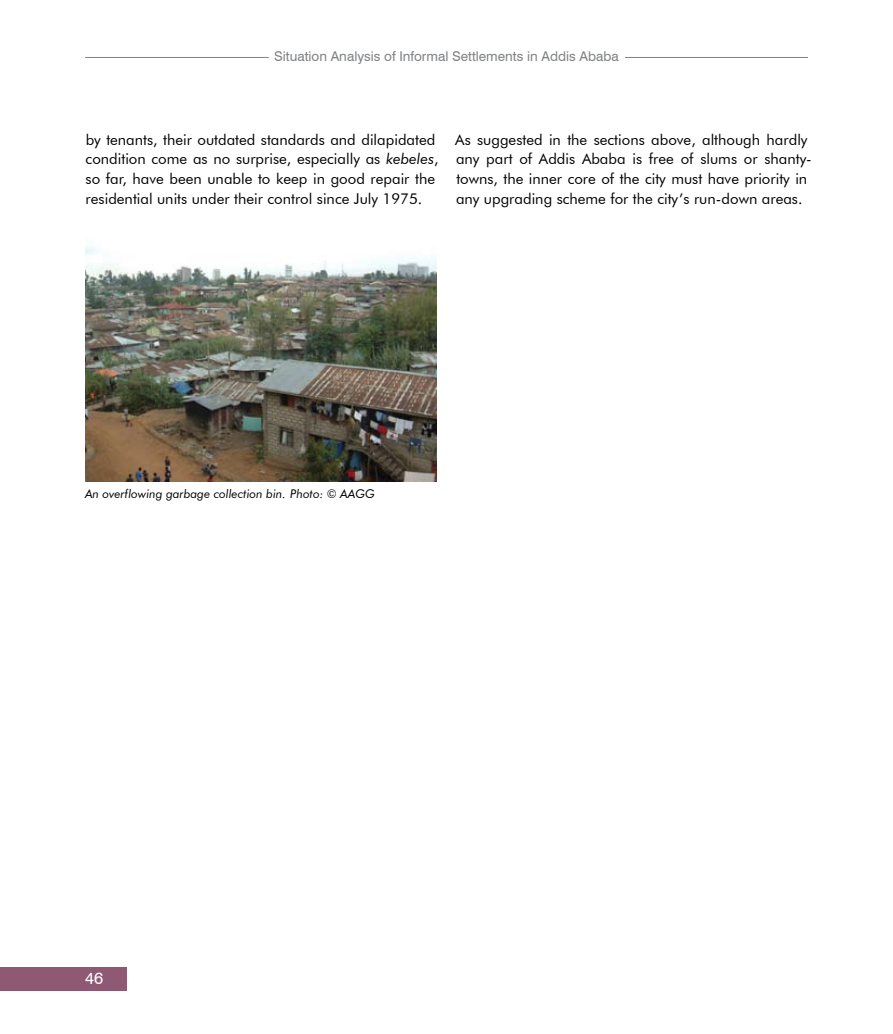
<style>
.page{position:relative;width:893px;height:1034px;background:#fff}
.page>*{position:absolute;margin:0;border:0;box-sizing:border-box;transform-origin:0 0}
.t1{font:16.5px "Swiss 721 BT";color:#fff}
.t2{font:15px/19.8px "Futura BT";color:#000}
.t3{font:13.5px "Swiss 721 BT";color:#808284}
.t4{font:italic 12px "Futura BT";color:#000}
.s1{font-style:italic}
</style>
<div class="page">
<div style="left:0;top:966px;width:126px;height:24px;background:#8f5873"></div>
<hr style="left:85px;top:57px;width:184px;height:1px;background:#808284">
<hr style="left:625px;top:57px;width:183px;height:1px;background:#808284">
<img style="left:85px;top:246px;width:352px;height:235px">
<p class="t3" style="left:274px;top:48px;width:346px">Situation Analysis of Informal Settlements in Addis Ababa</p>
<p class="t2" style="left:86px;top:129px;width:355px">by tenants, their outdated standards and dilapidated condition come as no surprise, especially as <span class="s1">kebeles</span>, so far, have been unable to keep in good repair the residential units under their control since July 1975.</p>
<p class="t2" style="left:455px;top:129px;width:358px">As suggested in the sections above, although hardly any part of Addis Ababa is free of slums or shanty&shy;towns, the inner core of the city must have priority in any upgrading scheme for the city’s run-down areas.</p>
<p class="t4" style="left:85px;top:486px;width:291px">An overflowing garbage collection bin. Photo: © AAGG</p>
<p class="t1" style="left:85px;top:967px;width:10px">46</p>
</div>
